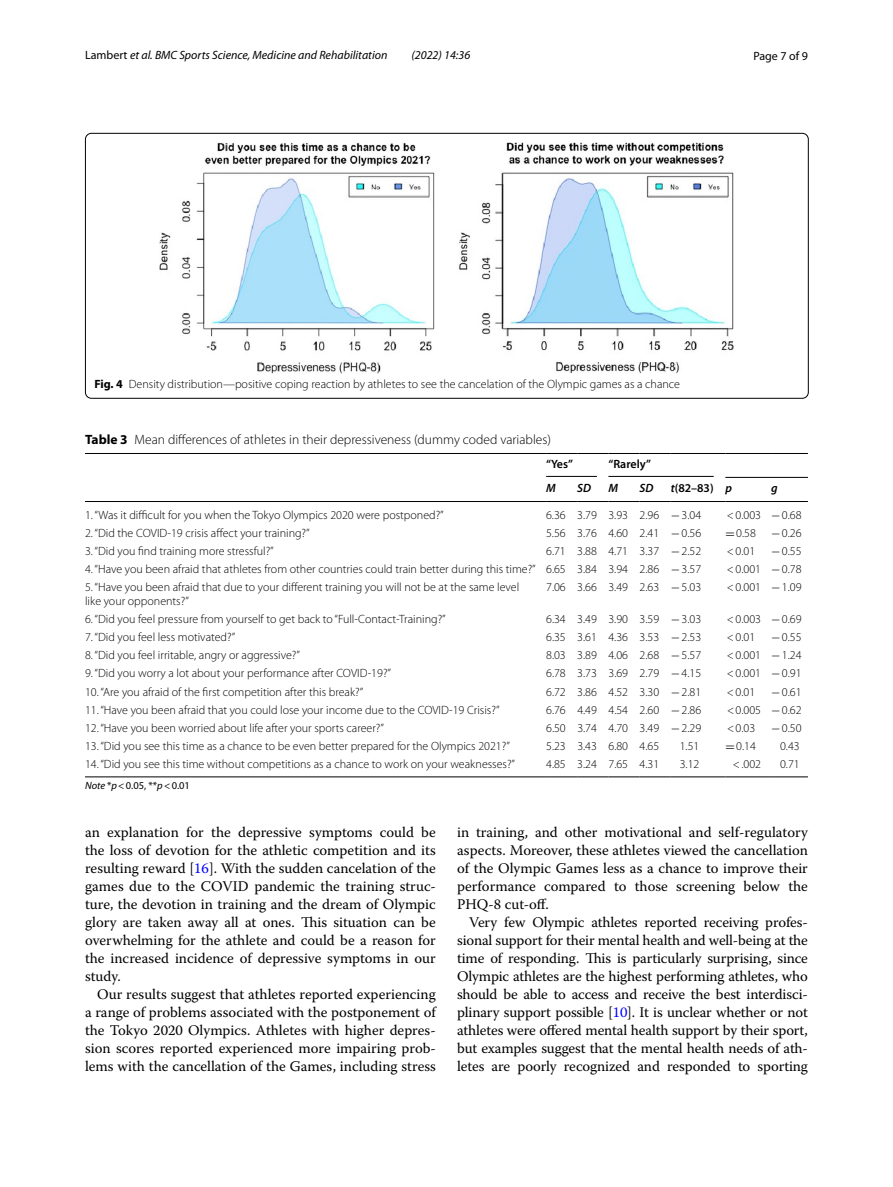
<style>
.page{position:relative;width:893px;height:1187px;background:#fff}
.page>*{position:absolute;margin:0;border:0;box-sizing:border-box;transform-origin:0 0}
.t1{font:14.7px/18px "Warnock Pro";color:#000;text-align:justify}
.t2{font:300 13.5px "Myriad Pro";color:#000}
.t3{font:300 12px/13.5px "Myriad Pro";color:#000}
.t4{font:italic 12px "Myriad Pro";color:#000}
.t5{font:600 12px "Myriad Pro";color:#000}
.t6{font:12px "Myriad Pro";color:#000}
.t7{font:italic 600 12px "Myriad Pro";color:#000}
.t8{font:10.5px "Myriad Pro";color:#000}
.s1{font-style:normal}
.s2{font-weight:700}
.s3{font-style:italic}
.s4{font-family:"MTSY";font-weight:400}
.s5{color:#00f}
</style>
<div class="page">
<img style="left:160px;top:142px;width:574px;height:231px">
<div style="left:85px;top:133px;width:723px;height:265px;border:1px solid #000;border-radius:6px"></div>
<hr style="left:85px;top:453px;width:461px;height:1px;background:#000">
<hr style="left:85px;top:501px;width:461px;height:1px;background:#000">
<hr style="left:546px;top:453px;width:31px;height:1px;background:#000">
<hr style="left:577px;top:453px;width:31px;height:1px;background:#000">
<hr style="left:608px;top:453px;width:32px;height:1px;background:#000">
<hr style="left:640px;top:453px;width:31px;height:1px;background:#000">
<hr style="left:671px;top:453px;width:54px;height:1px;background:#000">
<hr style="left:725px;top:453px;width:46px;height:1px;background:#000">
<hr style="left:771px;top:453px;width:37px;height:1px;background:#000">
<hr style="left:546px;top:501px;width:31px;height:1px;background:#000">
<hr style="left:577px;top:501px;width:31px;height:1px;background:#000">
<hr style="left:608px;top:501px;width:32px;height:1px;background:#000">
<hr style="left:640px;top:501px;width:31px;height:1px;background:#000">
<hr style="left:671px;top:501px;width:54px;height:1px;background:#000">
<hr style="left:725px;top:501px;width:46px;height:1px;background:#000">
<hr style="left:771px;top:501px;width:37px;height:1px;background:#000">
<hr style="left:85px;top:776px;width:461px;height:1px;background:#000">
<hr style="left:546px;top:776px;width:31px;height:1px;background:#000">
<hr style="left:577px;top:776px;width:31px;height:1px;background:#000">
<hr style="left:608px;top:776px;width:32px;height:1px;background:#000">
<hr style="left:640px;top:776px;width:31px;height:1px;background:#000">
<hr style="left:671px;top:776px;width:54px;height:1px;background:#000">
<hr style="left:725px;top:776px;width:46px;height:1px;background:#000">
<hr style="left:771px;top:776px;width:37px;height:1px;background:#000">
<hr style="left:546px;top:476px;width:51px;height:1px;background:#000">
<hr style="left:608px;top:476px;width:106px;height:1px;background:#000">
<hr style="left:725px;top:477px;width:83px;height:1px;background:#000">
<p class="t4" style="left:85px;top:48px;width:304px"><span class="s1">Lambert</span> et al. BMC Sports Science, Medicine and Rehabilitation</p>
<p class="t4" style="left:411px;top:48px;width:60px">(2022) 14:36</p>
<p class="t6" style="left:753px;top:48px;width:56px">Page 7 of 9</p>
<p class="t3" style="left:94px;top:377px;width:587px"><span class="s2">Fig. 4</span> Density distribution—positive coping reaction by athletes to see the cancelation of the Olympic games as a chance</p>
<p class="t2" style="left:85px;top:431px;width:468px"><span class="s2">Table 3</span> Mean differences of athletes in their depressiveness (dummy coded variables)</p>
<p class="t5" style="left:546px;top:456px;width:28px">“Yes”</p>
<p class="t5" style="left:608px;top:456px;width:44px">“Rarely”</p>
<p class="t7" style="left:546px;top:480px;width:11px">M</p>
<p class="t7" style="left:577px;top:480px;width:15px">SD</p>
<p class="t7" style="left:608px;top:480px;width:11px">M</p>
<p class="t7" style="left:640px;top:480px;width:15px">SD</p>
<p class="t5" style="left:671px;top:480px;width:63px"><span class="s3">t</span>(82–83) <span class="s3">p</span></p>
<p class="t7" style="left:771px;top:480px;width:8px">g</p>
<p class="t3" style="left:85px;top:508px;width:360px">1. “Was it difficult for you when the Tokyo Olympics 2020 were postponed?”</p>
<p class="t3" style="left:546px;top:508px;width:157px">6.36 3.79 3.93 2.96 <span class="s4">−</span>3.04</p>
<p class="t3" style="left:727px;top:508px;width:76px">&lt;0.003 <span class="s4">−</span>0.68</p>
<p class="t3" style="left:85px;top:526px;width:226px">2. “Did the COVID-19 crisis affect your training?”</p>
<p class="t3" style="left:546px;top:526px;width:157px">5.56 3.76 4.60 2.41 <span class="s4">−</span>0.56</p>
<p class="t3" style="left:725px;top:526px;width:32px"><span class="s4">=</span>0.58</p>
<p class="t3" style="left:771px;top:526px;width:32px"><span class="s4">−</span>0.26</p>
<p class="t3" style="left:85px;top:544px;width:190px">3. “Did you find training more stressful?”</p>
<p class="t3" style="left:546px;top:544px;width:157px">6.71 3.88 4.71 3.37 <span class="s4">−</span>2.52</p>
<p class="t3" style="left:727px;top:544px;width:30px">&lt;0.01</p>
<p class="t3" style="left:771px;top:544px;width:32px"><span class="s4">−</span>0.55</p>
<p class="t3" style="left:85px;top:562px;width:618px">4. “Have you been afraid that athletes from other countries could train better during this time?” 6.65 3.84 3.94 2.86 <span class="s4">−</span>3.57</p>
<p class="t3" style="left:727px;top:562px;width:76px">&lt;0.001 <span class="s4">−</span>0.78</p>
<p class="t3" style="left:85px;top:580px;width:436px">5. “Have you been afraid that due to your different training you will not be at the same level like your opponents?”</p>
<p class="t3" style="left:546px;top:580px;width:157px">7.06 3.66 3.49 2.63 <span class="s4">−</span>5.03</p>
<p class="t3" style="left:727px;top:580px;width:76px">&lt;0.001 <span class="s4">−</span>1.09</p>
<p class="t3" style="left:85px;top:612px;width:362px">6. “Did you feel pressure from yourself to get back to “Full-Contact-Training?”</p>
<p class="t3" style="left:546px;top:612px;width:157px">6.34 3.49 3.90 3.59 <span class="s4">−</span>3.03</p>
<p class="t3" style="left:727px;top:612px;width:76px">&lt;0.003 <span class="s4">−</span>0.69</p>
<p class="t3" style="left:85px;top:630px;width:152px">7. “Did you feel less motivated?”</p>
<p class="t3" style="left:546px;top:630px;width:157px">6.35 3.61 4.36 3.53 <span class="s4">−</span>2.53</p>
<p class="t3" style="left:727px;top:630px;width:30px">&lt;0.01</p>
<p class="t3" style="left:771px;top:630px;width:32px"><span class="s4">−</span>0.55</p>
<p class="t3" style="left:85px;top:648px;width:216px">8. “Did you feel irritable, angry or aggressive?”</p>
<p class="t3" style="left:546px;top:648px;width:157px">8.03 3.89 4.06 2.68 <span class="s4">−</span>5.57</p>
<p class="t3" style="left:727px;top:648px;width:76px">&lt;0.001 <span class="s4">−</span>1.24</p>
<p class="t3" style="left:85px;top:666px;width:307px">9. “Did you worry a lot about your performance after COVID-19?”</p>
<p class="t3" style="left:546px;top:666px;width:157px">6.78 3.73 3.69 2.79 <span class="s4">−</span>4.15</p>
<p class="t3" style="left:727px;top:666px;width:76px">&lt;0.001 <span class="s4">−</span>0.91</p>
<p class="t3" style="left:85px;top:685px;width:280px">10. “Are you afraid of the first competition after this break?”</p>
<p class="t3" style="left:546px;top:685px;width:157px">6.72 3.86 4.52 3.30 <span class="s4">−</span>2.81</p>
<p class="t3" style="left:727px;top:685px;width:30px">&lt;0.01</p>
<p class="t3" style="left:771px;top:685px;width:32px"><span class="s4">−</span>0.61</p>
<p class="t3" style="left:85px;top:703px;width:416px">11. “Have you been afraid that you could lose your income due to the COVID-19 Crisis?”</p>
<p class="t3" style="left:546px;top:703px;width:157px">6.76 4.49 4.54 2.60 <span class="s4">−</span>2.86</p>
<p class="t3" style="left:727px;top:703px;width:76px">&lt;0.005 <span class="s4">−</span>0.62</p>
<p class="t3" style="left:85px;top:721px;width:300px">12. “Have you been worried about life after your sports career?”</p>
<p class="t3" style="left:546px;top:721px;width:157px">6.50 3.74 4.70 3.49 <span class="s4">−</span>2.29</p>
<p class="t3" style="left:727px;top:721px;width:30px">&lt;0.03</p>
<p class="t3" style="left:771px;top:721px;width:32px"><span class="s4">−</span>0.50</p>
<p class="t3" style="left:85px;top:739px;width:426px">13. “Did you see this time as a chance to be even better prepared for the Olympics 2021?”</p>
<p class="t3" style="left:546px;top:739px;width:115px">5.23 3.43 6.80 4.65</p>
<p class="t3" style="left:680px;top:739px;width:21px">1.51</p>
<p class="t3" style="left:725px;top:739px;width:32px"><span class="s4">=</span>0.14</p>
<p class="t3" style="left:780px;top:739px;width:21px">0.43</p>
<p class="t3" style="left:85px;top:757px;width:432px">14. “Did you see this time without competitions as a chance to work on your weaknesses?”</p>
<p class="t3" style="left:546px;top:757px;width:115px">4.85 3.24 7.65 4.31</p>
<p class="t3" style="left:680px;top:757px;width:21px">3.12</p>
<p class="t3" style="left:733px;top:757px;width:30px">&lt;.002</p>
<p class="t3" style="left:780px;top:757px;width:21px">0.71</p>
<p class="t8" style="left:85px;top:779px;width:106px"><span class="s3">Note</span> *<span class="s3">p</span>&lt;0.05, **<span class="s3">p</span>&lt;0.01</p>
<p class="t1" style="left:85px;top:822px;width:352px">an explanation for the depressive symptoms could be the loss of devotion for the athletic competition and its resulting reward [<span class="s5">16</span>]. With the sudden cancelation of the games due to the COVID pandemic the training struc&shy;ture, the devotion in training and the dream of Olympic glory are taken away all at ones. This situation can be overwhelming for the athlete and could be a reason for the increased incidence of depressive symptoms in our study.</p>
<p class="t1" style="left:85px;top:984px;width:352px;text-indent:12px">Our results suggest that athletes reported experiencing a range of problems associated with the postponement of the Tokyo 2020 Olympics. Athletes with higher depres&shy;sion scores reported experienced more impairing prob&shy;lems with the cancellation of the Games, including stress</p>
<p class="t1" style="left:457px;top:822px;width:352px">in training, and other motivational and self-regulatory aspects. Moreover, these athletes viewed the cancellation of the Olympic Games less as a chance to improve their performance compared to those screening below the PHQ-8 cut-off.</p>
<p class="t1" style="left:457px;top:912px;width:352px;text-indent:12px">Very few Olympic athletes reported receiving profes&shy;sional support for their mental health and well-being at the time of responding. This is particularly surprising, since Olympic athletes are the highest performing athletes, who should be able to access and receive the best interdisci&shy;plinary support possible [<span class="s5">10</span>]. It is unclear whether or not athletes were offered mental health support by their sport, but examples suggest that the mental health needs of ath&shy;letes are poorly recognized and responded to sporting</p>
</div>
